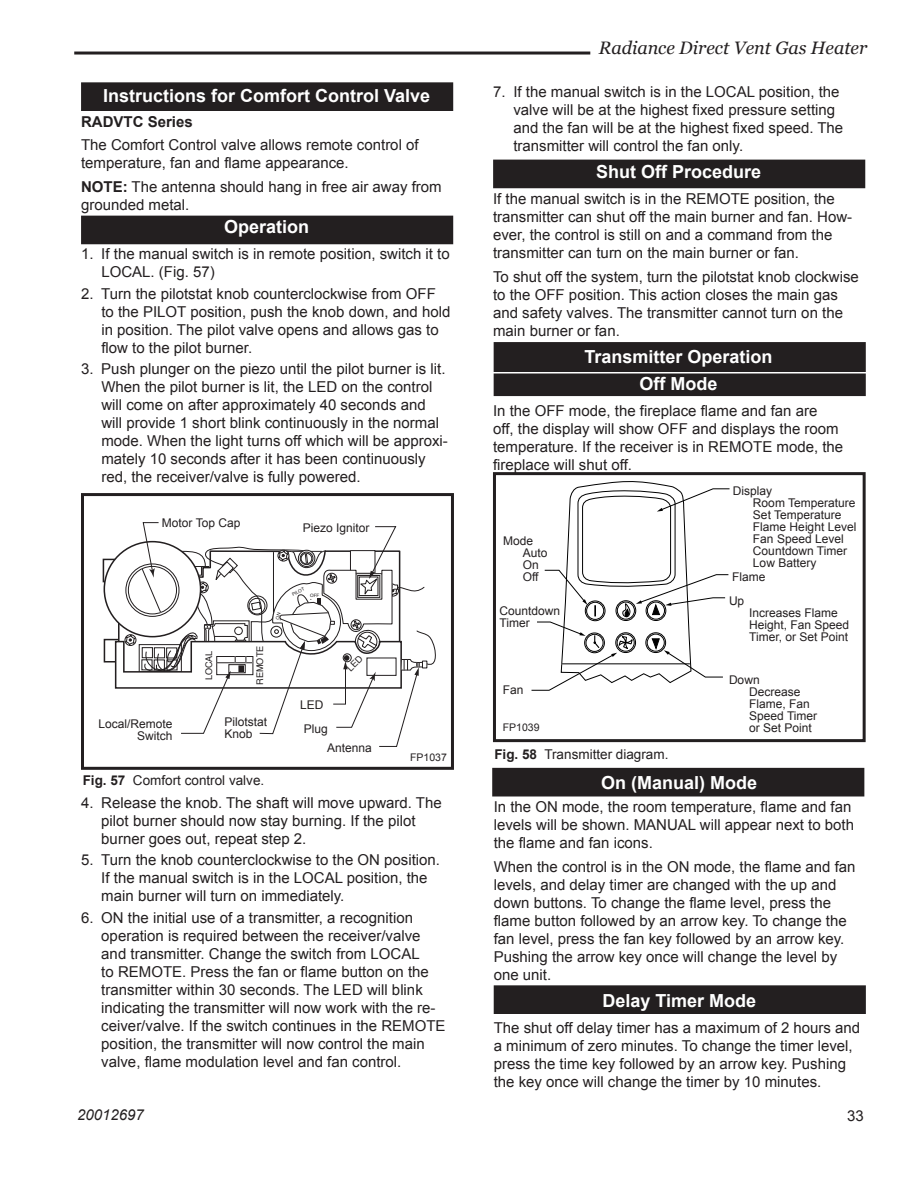
<style>
.page{position:relative;width:918px;height:1188px;background:#fff}
.page>*{position:absolute;margin:0;border:0;box-sizing:border-box;transform-origin:0 0}
.t1{font:700 18px "Arial";color:#fff}
.t2{font:italic 18px "Georgia";color:#231f20}
.t3{font:15.15px/18.1px "Helvetica";color:#231f20}
.t4{font:15px/18px "Arial";color:#231f20}
.t5{font:700 15px "Arial";color:#231f20}
.t6{font:italic 15px "Arial";color:#231f20}
.t7{font:13.5px "Arial";color:#231f20}
.t8{font:13.2px/15.9px "Helvetica";color:#231f20}
.Callouts_9pt{font:12px/12px "Arial";color:#231f20}
.t9{font:10.5px "Arial";color:#231f20}
.t10{font:9.15px "Helvetica";color:#231f20}
.t11{font:4.5px "Helvetica";color:#231f20}
.s1{font-weight:700}
</style>
<div class="page">
<hr style="left:74px;top:52px;width:516px;height:3px;background:#231f20">
<div style="left:494px;top:986px;width:371px;height:27px;background:#231f20"></div>
<div style="left:494px;top:985px;width:372px;height:29px;border:2px solid #231f20"></div>
<div style="left:493px;top:769px;width:371px;height:27px;background:#231f20"></div>
<div style="left:492px;top:768px;width:372px;height:28px;border:2px solid #231f20"></div>
<div style="left:494px;top:343px;width:371px;height:52px;background:#231f20"></div>
<div style="left:494px;top:342px;width:372px;height:54px;border:2px solid #231f20"></div>
<div style="left:494px;top:160px;width:371px;height:28px;background:#231f20"></div>
<div style="left:82px;top:216px;width:370px;height:28px;background:#231f20"></div>
<div style="left:82px;top:83px;width:370px;height:27px;background:#231f20"></div>
<div style="left:81px;top:82px;width:372px;height:29px;border:2px solid #231f20"></div>
<svg style="left:532px;top:481px;width:198px;height:210px"></svg>
<div style="left:493px;top:472px;width:373px;height:270px;border:3px solid #231f20"></div>
<svg style="left:106px;top:562px;width:7px;height:12px"></svg>
<div style="left:103px;top:559px;width:31px;height:23px;border:2px solid #231f20"></div>
<div style="left:104px;top:639px;width:31px;height:24px;border:2px solid #231f20"></div>
<svg style="left:104px;top:542px;width:97px;height:95px"></svg>
<div style="left:81px;top:493px;width:373px;height:277px;border:3px solid #231f20"></div>
<hr style="left:489px;top:372px;width:378px;height:2px;background:#fff">
<svg style="left:114px;top:522px;width:322px;height:225px"></svg>
<p class="t1" style="left:103px;top:86px;width:329px">Instructions for Comfort Control Valve</p>
<p class="t5" style="left:81px;top:113px;width:113px">RADVTC Series</p>
<p class="t4" style="left:81px;top:136px;width:339px">The Comfort Control valve allows remote control of temperature, fan and flame appearance.</p>
<p class="t4" style="left:81px;top:177px;width:362px"><span class="s1">NOTE:</span> The antenna should hang in free air away from grounded metal.</p>
<p class="t1" style="left:224px;top:216px;width:87px">Operation</p>
<p class="t4" style="left:101px;top:245px;width:350px;text-indent:-20px">1. If the manual switch is in remote position, switch it to<br>LOCAL. (Fig. 57)</p>
<p class="t4" style="left:101px;top:284px;width:351px;text-indent:-20px">2. Turn the pilotstat knob counterclockwise from OFF to the PILOT position, push the knob down, and hold in position. The pilot valve opens and allows gas to flow to the pilot burner.</p>
<p class="t4" style="left:101px;top:360px;width:348px;text-indent:-20px">3. Push plunger on the piezo until the pilot burner is lit.<br>When the pilot burner is lit, the LED on the control will come on after approximately 40 seconds and will provide 1 short blink continuously in the normal mode. When the light turns off which will be approxi&shy;mately 10 seconds after it has been continuously red, the receiver/valve is fully powered.</p>
<p class="Callouts_9pt" style="left:162px;top:517px;width:80px">Motor Top Cap</p>
<p class="Callouts_9pt" style="left:99px;top:718px;width:76px">Local/Remote</p>
<p class="Callouts_9pt" style="left:137px;top:730px;width:37px">Switch</p>
<p class="t10" style="left:203px;top:680px;width:31px;rotate:-90deg">LOCAL</p>
<p class="t10" style="left:254px;top:685px;width:40px;rotate:-90deg">REMOTE</p>
<p class="Callouts_9pt" style="left:224px;top:716px;width:44px">Pilotstat<br>Knob</p>
<p class="Callouts_9pt" style="left:303px;top:522px;width:68px">Piezo Ignitor</p>
<p class="t11" style="left:291px;top:592px;width:15px;rotate:-26deg">PILOT</p>
<p class="t11" style="left:310px;top:593px;width:11px">OFF</p>
<p class="t11" style="left:310px;top:596px;width:3px">•</p>
<p class="Callouts_9pt" style="left:300px;top:699px;width:25px">LED</p>
<p class="Callouts_9pt" style="left:304px;top:723px;width:26px">Plug</p>
<p class="Callouts_9pt" style="left:327px;top:741px;width:46px">Antenna</p>
<p class="t9" style="left:410px;top:751px;width:38px">FP1037</p>
<p class="t7" style="left:83px;top:772px;width:183px"><span class="s1">Fig. 57</span> Comfort control valve.</p>
<p class="t3" style="left:193px;top:779px;width:93px">FP1037<br>Honeywell comfort valve<br>3/22/00 djt</p>
<p class="t4" style="left:101px;top:794px;width:342px;text-indent:-20px">4. Release the knob. The shaft will move upward. The pilot burner should now stay burning. If the pilot burner goes out, repeat step 2.</p>
<p class="t4" style="left:101px;top:851px;width:340px;text-indent:-20px">5. Turn the knob counterclockwise to the ON position.<br>If the manual switch is in the LOCAL position, the main burner will turn on immediately.</p>
<p class="t4" style="left:101px;top:908px;width:346px;text-indent:-20px">6. ON the initial use of a transmitter, a recognition operation is required between the receiver/valve and transmitter. Change the switch from LOCAL<br>to REMOTE. Press the fan or flame button on the transmitter within 30 seconds. The LED will blink indicating the transmitter will now work with the re&shy;ceiver/valve. If the switch continues in the REMOTE position, the transmitter will now control the main valve, flame modulation level and fan control.</p>
<p class="t6" style="left:77px;top:1106px;width:68px">20012697</p>
<p class="t2" style="left:599px;top:38px;width:270px">Radiance Direct Vent Gas Heater</p>
<p class="t4" style="left:513px;top:82px;width:331px;text-indent:-20px">7. If the manual switch is in the LOCAL position, the valve will be at the highest fixed pressure setting and the fan will be at the highest fixed speed. The transmitter will control the fan only.</p>
<p class="t1" style="left:596px;top:161px;width:167px">Shut Off Procedure</p>
<p class="t4" style="left:493px;top:190px;width:361px">If the manual switch is in the REMOTE position, the transmitter can shut off the main burner and fan. How&shy;ever, the control is still on and a command from the transmitter can turn on the main burner or fan.</p>
<p class="t4" style="left:493px;top:267px;width:367px">To shut off the system, turn the pilotstat knob clockwise to the OFF position. This action closes the main gas and safety valves. The transmitter cannot turn on the main burner or fan.</p>
<p class="t1" style="left:585px;top:346px;width:190px">Transmitter Operation</p>
<p class="t1" style="left:640px;top:373px;width:79px">Off Mode</p>
<p class="t4" style="left:493px;top:402px;width:352px">In the OFF mode, the fireplace flame and fan are<br>off, the display will show OFF and displays the room temperature. If the receiver is in REMOTE mode, the fireplace will shut off.</p>
<p class="Callouts_9pt" style="left:503px;top:535px;width:32px">Mode</p>
<p class="Callouts_9pt" style="left:523px;top:547px;width:26px">Auto</p>
<p class="Callouts_9pt" style="left:523px;top:559px;width:18px">On</p>
<p class="Callouts_9pt" style="left:523px;top:571px;width:17px">Off</p>
<p class="Callouts_9pt" style="left:500px;top:605px;width:62px">Countdown</p>
<p class="Callouts_9pt" style="left:500px;top:617px;width:32px">Timer</p>
<p class="Callouts_9pt" style="left:503px;top:684px;width:22px">Fan</p>
<p class="t9" style="left:503px;top:722px;width:38px">FP1039</p>
<p class="t7" style="left:494px;top:746px;width:176px"><span class="s1">Fig. 58</span> Transmitter diagram.</p>
<p class="Callouts_9pt" style="left:733px;top:485px;width:41px">Display</p>
<p class="Callouts_9pt" style="left:753px;top:497px;width:104px">Room Temperature</p>
<p class="Callouts_9pt" style="left:753px;top:509px;width:90px">Set Temperature</p>
<p class="Callouts_9pt" style="left:753px;top:521px;width:105px">Flame Height Level</p>
<p class="Callouts_9pt" style="left:753px;top:533px;width:92px">Fan Speed Level</p>
<p class="Callouts_9pt" style="left:753px;top:545px;width:96px">Countdown Timer</p>
<p class="Callouts_9pt" style="left:753px;top:557px;width:65px">Low Battery</p>
<p class="Callouts_9pt" style="left:732px;top:571px;width:35px">Flame</p>
<p class="Callouts_9pt" style="left:729px;top:595px;width:17px">Up</p>
<p class="Callouts_9pt" style="left:749px;top:607px;width:90px">Increases Flame</p>
<p class="Callouts_9pt" style="left:749px;top:619px;width:102px">Height, Fan Speed</p>
<p class="Callouts_9pt" style="left:749px;top:631px;width:100px">Timer, or Set Point</p>
<p class="Callouts_9pt" style="left:729px;top:674px;width:32px">Down</p>
<p class="Callouts_9pt" style="left:749px;top:686px;width:70px">Decrease<br>Flame, Fan<br>Speed Timer or Set Point</p>
<p class="t1" style="left:601px;top:772px;width:158px">On (Manual) Mode</p>
<p class="t4" style="left:494px;top:798px;width:362px">In the ON mode, the room temperature, flame and fan levels will be shown. MANUAL will appear next to both the flame and fan icons.</p>
<p class="t4" style="left:494px;top:857px;width:363px">When the control is in the ON mode, the flame and fan levels, and delay timer are changed with the up and down buttons. To change the flame level, press the flame button followed by an arrow key. To change the fan level, press the fan key followed by an arrow key.<br>Pushing the arrow key once will change the level by one unit.</p>
<p class="t1" style="left:602px;top:990px;width:155px">Delay Timer Mode</p>
<p class="t4" style="left:494px;top:1019px;width:368px">The shut off delay timer has a maximum of 2 hours and a minimum of zero minutes. To change the timer level, press the time key followed by an arrow key. Pushing the key once will change the timer by 10 minutes.</p>
<p class="t8" style="left:585px;top:777px;width:80px">FP1039 comfort valve</p>
<p class="t8" style="left:585px;top:825px;width:70px">3/27/00 djt</p>
<p class="t4" style="left:847px;top:1107px;width:18px">33</p>
</div>
